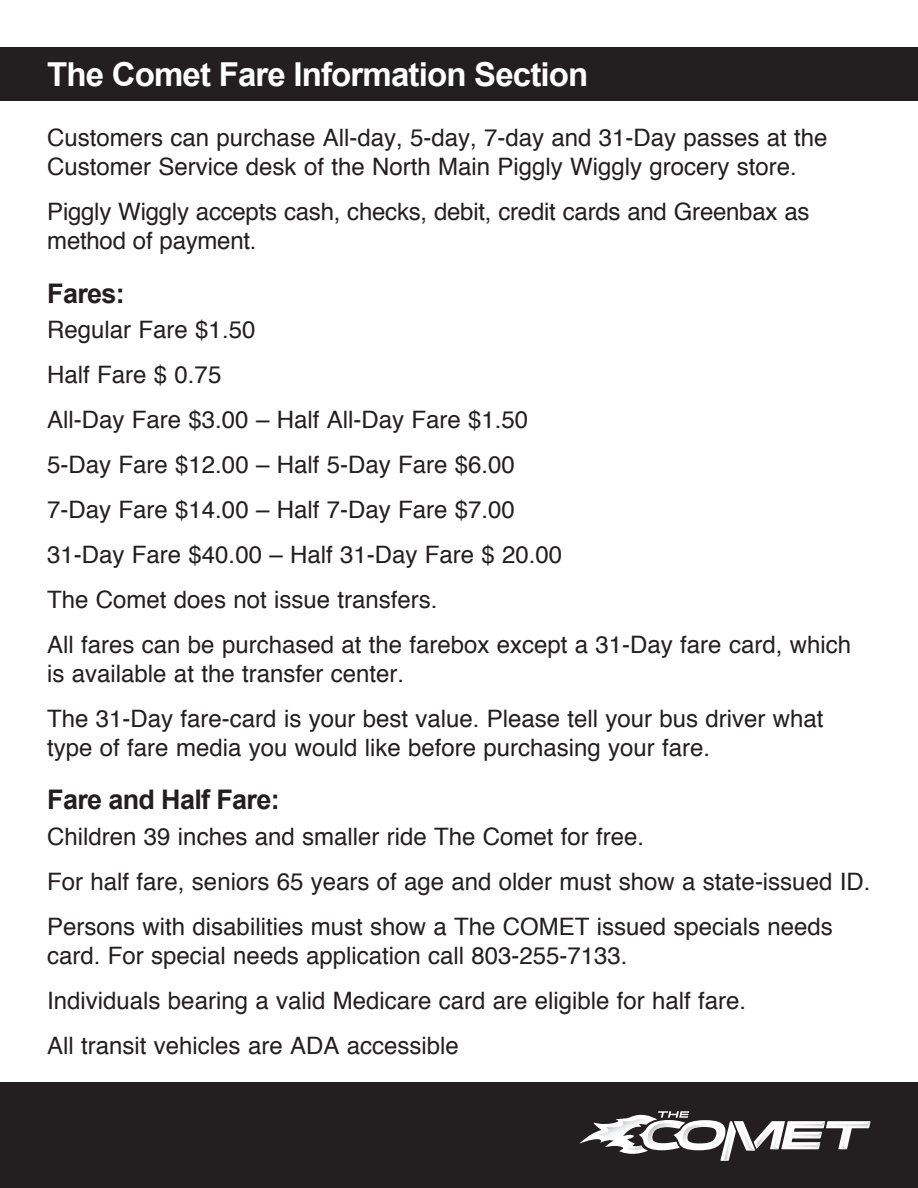
<style>
.page{position:relative;width:918px;height:1188px;background:#fff}
.page>*{position:absolute;margin:0;border:0;box-sizing:border-box;transform-origin:0 0}
.t1{font:700 33px "Arial";letter-spacing:-.025em;color:#fff}
.fare_headers_H3{font:700 27px "Arial";letter-spacing:-.025em;color:#231f20}
.paragraph_fares{font:24px/28.8px "Helvetica";color:#231f20}
</style>
<div class="page">
<div style="left:0;top:1082px;width:918px;height:106px;background:#231f20"></div>
<svg style="left:579px;top:1111px;width:292px;height:50px"></svg>
<div style="left:0;top:47px;width:918px;height:54px;background:#231f20"></div>
<h2 class="t1" style="left:47px;top:53px;width:543px">The Comet Fare Information Section</h2>
<p class="paragraph_fares" style="left:47px;top:124px;width:782px">Customers can purchase All-day, 5-day, 7-day and 31-Day passes at the<br>Customer Service desk of the North Main Piggly Wiggly grocery store.</p>
<p class="paragraph_fares" style="left:47px;top:198px;width:764px">Piggly Wiggly accepts cash, checks, debit, credit cards and Greenbax as method of payment.</p>
<h3 class="fare_headers_H3" style="left:47px;top:275px;width:79px">Fares:</h3>
<p class="paragraph_fares" style="left:47px;top:316px;width:210px">Regular Fare $1.50</p>
<p class="paragraph_fares" style="left:47px;top:361px;width:176px">Half Fare $ 0.75</p>
<p class="paragraph_fares" style="left:47px;top:406px;width:482px">All-Day Fare $3.00 – Half All-Day Fare $1.50</p>
<p class="paragraph_fares" style="left:47px;top:451px;width:469px">5-Day Fare $12.00 – Half 5-Day Fare $6.00</p>
<p class="paragraph_fares" style="left:47px;top:496px;width:469px">7-Day Fare $14.00 – Half 7-Day Fare $7.00</p>
<p class="paragraph_fares" style="left:47px;top:541px;width:516px">31-Day Fare $40.00 – Half 31-Day Fare $ 20.00</p>
<p class="paragraph_fares" style="left:47px;top:586px;width:392px">The Comet does not issue transfers.</p>
<p class="paragraph_fares" style="left:47px;top:631px;width:805px">All fares can be purchased at the farebox except a 31-Day fare card, which is available at the transfer center.</p>
<p class="paragraph_fares" style="left:47px;top:705px;width:778px">The 31-Day fare-card is your best value. Please tell your bus driver what type of fare media you would like before purchasing your fare.</p>
<h3 class="fare_headers_H3" style="left:47px;top:782px;width:234px">Fare and Half Fare:</h3>
<p class="paragraph_fares" style="left:47px;top:823px;width:598px">Children 39 inches and smaller ride The Comet for free.</p>
<p class="paragraph_fares" style="left:47px;top:868px;width:825px">For half fare, seniors 65 years of age and older must show a state-issued ID.</p>
<p class="paragraph_fares" style="left:47px;top:913px;width:787px">Persons with disabilities must show a The COMET issued specials needs card. For special needs application call 803-255-7133.</p>
<p class="paragraph_fares" style="left:47px;top:987px;width:701px">Individuals bearing a valid Medicare card are eligible for half fare.</p>
<p class="paragraph_fares" style="left:47px;top:1032px;width:413px">All transit vehicles are ADA accessible</p>
</div>
